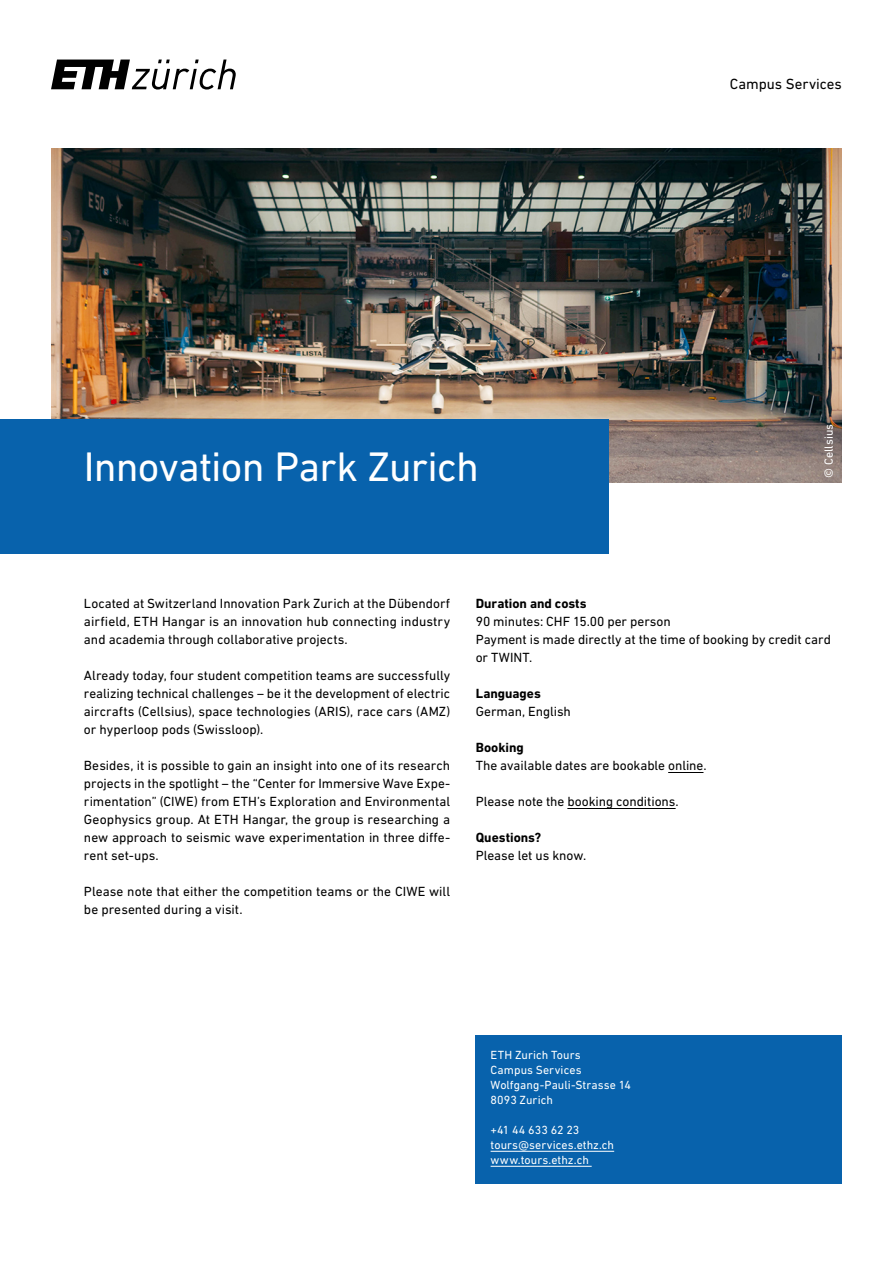
<style>
.page{position:relative;width:893px;height:1263px;background:#fff}
.page>*{position:absolute;margin:0;border:0;box-sizing:border-box;transform-origin:0 0}
.t1{font:42px "DIN Next W1 G";letter-spacing:-.02em;color:#fff}
.t2{font:15px "DIN Next W1 G";color:#000}
.t3{font:13.5px/18px "DIN Next W1 G";color:#000;text-align:justify}
.t4{font:700 13.5px "DIN Next W1 G";color:#000}
.t5{font:12px/15px "DIN Next W1 G";letter-spacing:.005em;color:#fff}
</style>
<div class="page">
<svg style="left:51px;top:60px;width:185px;height:30px"></svg>
<img style="left:51px;top:149px;width:791px;height:333px">
<div style="left:0;top:419px;width:608px;height:135px;background:#0862ac"></div>
<hr style="left:668px;top:772px;width:35px;height:1px;background:#000">
<hr style="left:567px;top:808px;width:109px;height:1px;background:#000">
<div style="left:476px;top:1035px;width:366px;height:148px;background:#0862ac"></div>
<hr style="left:491px;top:1151px;width:123px;height:1px;background:#fff">
<hr style="left:491px;top:1166px;width:101px;height:1px;background:#fff">
<h1 class="t1" style="left:84px;top:442px;width:396px">Innovation Park Zurich</h1>
<p class="t2" style="left:730px;top:76px;width:113px">Campus Services</p>
<p class="t5" style="left:821px;top:478px;width:56px;rotate:-90deg">© Cellsius</p>
<p class="t3" style="left:84px;top:594px;width:368px">Located at Switzerland Innovation Park Zurich at the Dübendorf airfield, ETH Hangar is an innovation hub connecting industry and academia through collaborative projects.</p>
<p class="t3" style="left:84px;top:666px;width:368px">Already today, four student competition teams are successfully realizing technical challenges – be it the development of electric aircrafts (Cellsius), space technologies (ARIS), race cars (AMZ) or hyperloop pods (Swissloop).</p>
<p class="t3" style="left:84px;top:756px;width:368px">Besides, it is possible to gain an insight into one of its research projects in the spotlight – the “Center for Immersive Wave Expe&shy;rimentation” (CIWE) from ETH’s Exploration and Environmental Geophysics group. At ETH Hangar, the group is researching a new approach to seismic wave experimentation in three diffe&shy;rent set-ups.</p>
<p class="t3" style="left:84px;top:882px;width:368px">Please note that either the competition teams or the CIWE will be presented during a visit.</p>
<p class="t4" style="left:476px;top:596px;width:112px">Duration and costs</p>
<p class="t3" style="left:476px;top:612px;width:357px;text-align:left">90 minutes: CHF 15.00 per person<br>Payment is made directly at the time of booking by credit card or TWINT.</p>
<p class="t4" style="left:476px;top:686px;width:67px">Languages</p>
<p class="t3" style="left:476px;top:702px;width:97px">German, English</p>
<p class="t4" style="left:476px;top:740px;width:50px">Booking</p>
<p class="t3" style="left:476px;top:756px;width:232px">The available dates are bookable online.</p>
<p class="t3" style="left:476px;top:792px;width:205px">Please note the booking conditions.</p>
<p class="t4" style="left:476px;top:830px;width:67px">Questions?</p>
<p class="t3" style="left:476px;top:846px;width:112px">Please let us know.</p>
<p class="t5" style="left:491px;top:1047px;width:142px">ETH Zurich Tours<br>Campus Services<br>Wolfgang-Pauli-Strasse 14<br>8093 Zurich</p>
<p class="t5" style="left:491px;top:1122px;width:125px">+41 44 633 62 23 tours@services.ethz.ch www.tours.ethz.ch</p>
</div>
